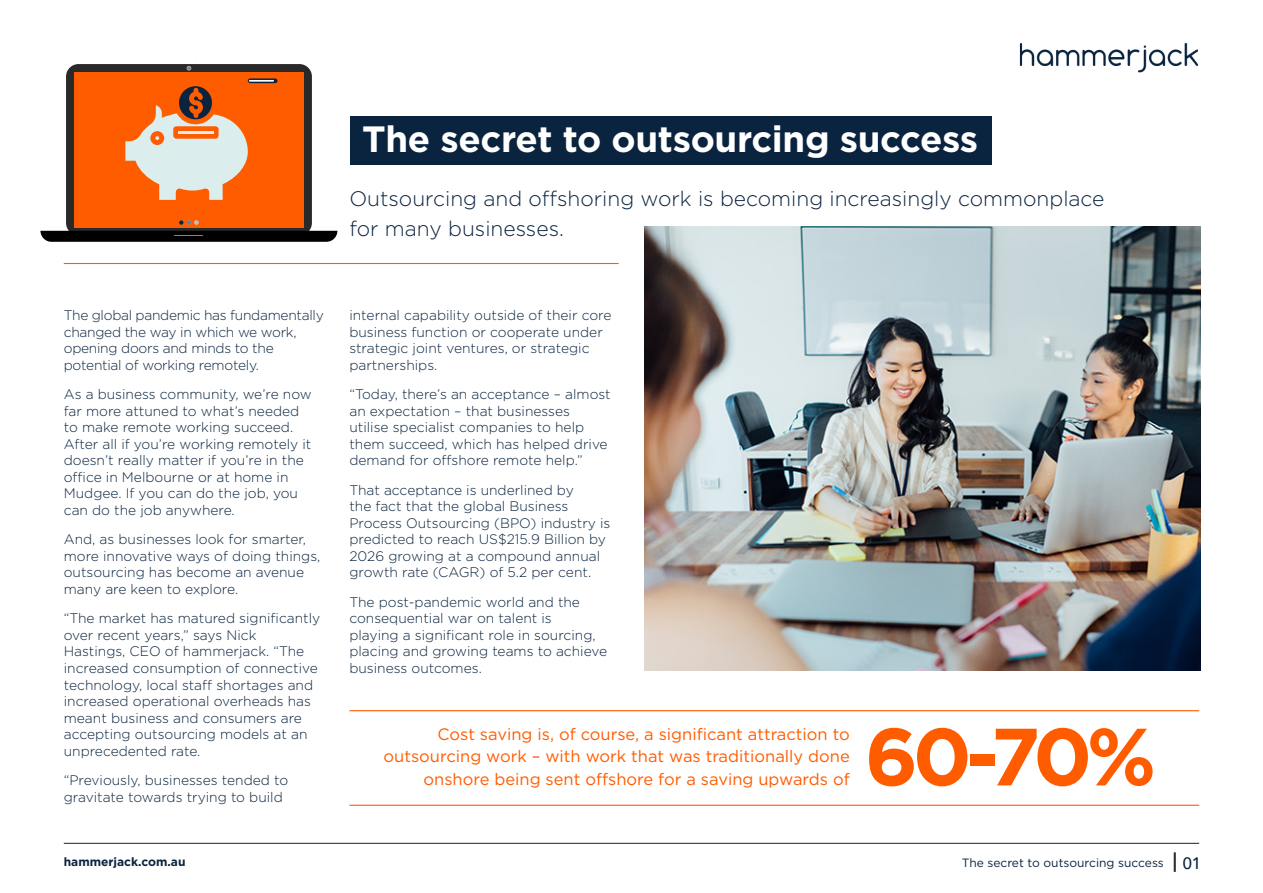
<style>
.page{position:relative;width:1263px;height:893px;background:#fff}
.page>*{position:absolute;margin:0;border:0;box-sizing:border-box;transform-origin:0 0}
.t1{font:700 81px "Gotham";color:#ff5c00}
.t2{font:700 36.6px "Gotham";letter-spacing:-.01em;color:#fff}
.t3{font:300 21px/30px "Gotham";color:#0a243f}
.t4{font:16.5px/22.5px "Gotham";color:#ff5c00;text-align:right}
.t5{font:500 16.5px "Avenir";color:#0a243f}
.t6{font:300 13.8px/16.5px "Gotham";color:#0a243f}
.t7{font:300 13.8px/16.5px "Gotham";letter-spacing:-.02em;color:#0a243f}
.t8{font:12px "Gotham";color:#0a243f}
.t9{font:700 12px "Gotham";color:#0a243f}
.s1{font-weight:800;font-size:19.5px;color:#231f20}
</style>
<div class="page">
<img style="left:1019px;top:43px;width:180px;height:30px">
<hr style="left:64px;top:843px;width:1135px;height:1px;background:#0a243f">
<div style="left:350px;top:116px;width:641px;height:48px;background:#0a243f"></div>
<hr style="left:349px;top:710px;width:850px;height:1px;background:#ff5c00">
<hr style="left:64px;top:263px;width:555px;height:1px;background:#ff5c00">
<hr style="left:349px;top:805px;width:850px;height:1px;background:#ff5c00">
<img style="left:644px;top:226px;width:557px;height:445px">
<div style="left:66px;top:64px;width:246px;height:171px;background:#292929;border-radius:13px"></div>
<div style="left:74px;top:72px;width:230px;height:155px;background:#ff5c00"></div>
<svg style="left:187px;top:66px;width:4px;height:5px"></svg>
<svg style="left:40px;top:231px;width:297px;height:11px;background:#0a0a0a"></svg>
<svg style="left:179px;top:220px;width:20px;height:5px"></svg>
<div style="left:248px;top:78px;width:29px;height:5px;background:#122b45;border-radius:2px"></div>
<hr style="left:249px;top:80px;width:25px;height:2px;background:#fff">
<svg style="left:125px;top:86px;width:123px;height:114px"></svg>
<hr style="left:178px;top:131px;width:36px;height:3px;background:#dbeded">
<p class="t2" style="left:362px;top:118px;width:617px">The secret to outsourcing success</p>
<p class="t3" style="left:349px;top:183px;width:757px">Outsourcing and offshoring work is becoming increasingly commonplace for many businesses.</p>
<p class="t7" style="left:64px;top:307px;width:262px">The global pandemic has fundamentally changed the way in which we work, opening doors and minds to the potential of working remotely.</p>
<p class="t6" style="left:64px;top:386px;width:249px">As a business community, we’re now far more attuned to what’s needed to make remote working succeed.<br>After all if you’re working remotely it doesn’t really matter if you’re in the office in Melbourne or at home in<br>Mudgee. If you can do the job, you can do the job anywhere.</p>
<p class="t6" style="left:64px;top:531px;width:258px">And, as businesses look for smarter, more innovative ways of doing things, outsourcing has become an avenue many are keen to explore.</p>
<p class="t6" style="left:64px;top:610px;width:258px">“The market has matured significantly over recent years,” says Nick Hastings, CEO of hammerjack. “The increased consumption of connective technology, local staff shortages and increased operational overheads has meant business and consumers are accepting outsourcing models at an unprecedented rate.</p>
<p class="t6" style="left:64px;top:772px;width:226px">“Previously, businesses tended to gravitate towards trying to build</p>
<p class="t6" style="left:349px;top:307px;width:264px">internal capability outside of their core business function or cooperate under strategic joint ventures, or strategic partnerships.</p>
<p class="t6" style="left:349px;top:386px;width:263px">“Today, there’s an acceptance – almost an expectation – that businesses utilise specialist companies to help them succeed, which has helped drive demand for offshore remote help.”</p>
<p class="t6" style="left:349px;top:481px;width:263px">That acceptance is underlined by<br>the fact that the global Business Process Outsourcing (BPO) industry is predicted to reach US$215.9 Billion by 2026 growing at a compound annual growth rate (CAGR) of 5.2 per cent.</p>
<p class="t6" style="left:349px;top:593px;width:259px">The post-pandemic world and the consequential war on talent is<br>playing a significant role in sourcing, placing and growing teams to achieve business outcomes.</p>
<p class="t4" style="left:384px;top:723px;width:468px">Cost saving is, of course, a significant attraction to outsourcing work – with work that was traditionally done onshore being sent offshore for a saving upwards of</p>
<p class="t1" style="left:865px;top:710px;width:293px">60-70%</p>
<p class="t9" style="left:64px;top:855px;width:123px">hammerjack.com.au</p>
<p class="t8" style="left:962px;top:856px;width:204px">The secret to outsourcing success</p>
<p class="t5" style="left:1173px;top:849px;width:30px"><span class="s1">|</span> 01</p>
</div>
